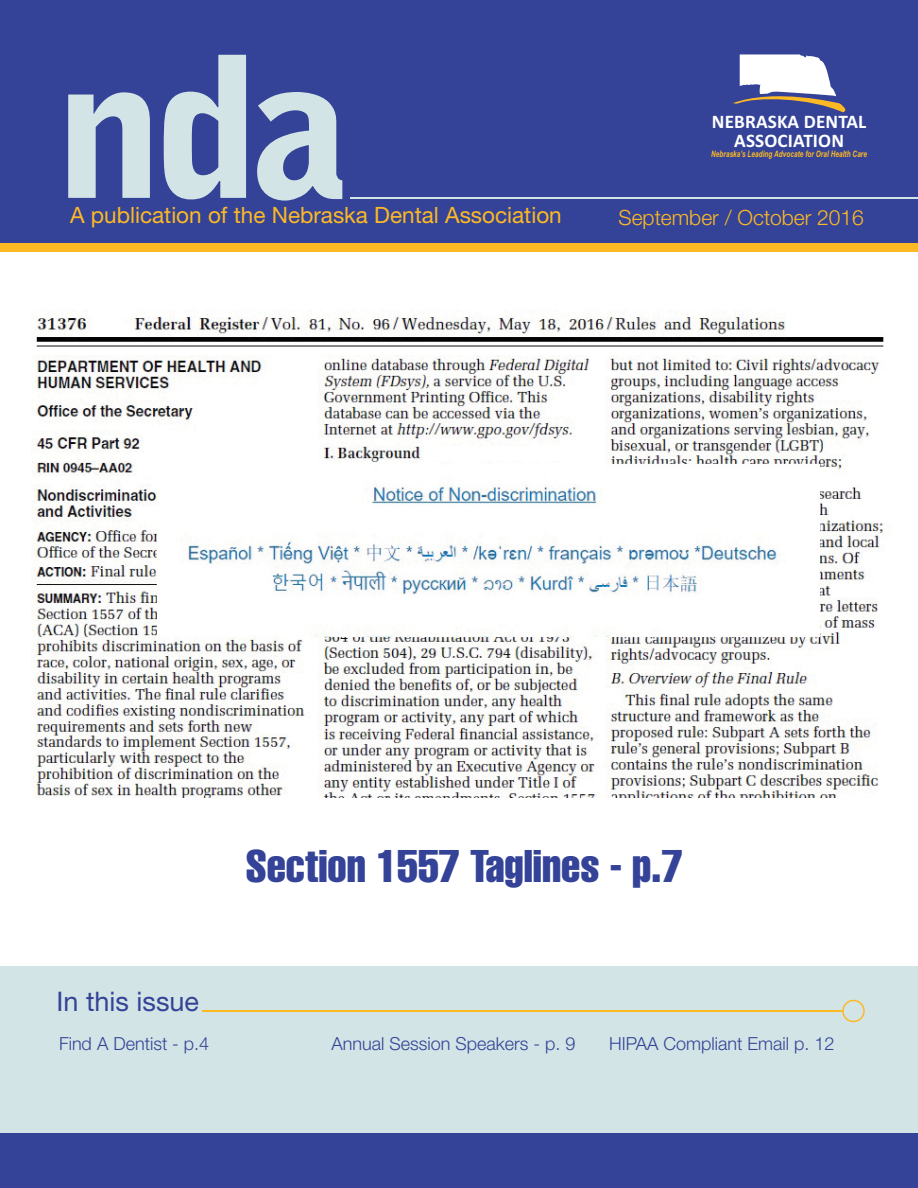
<style>
.page{position:relative;width:918px;height:1188px;background:#fff}
.page>*{position:absolute;margin:0;border:0;box-sizing:border-box;transform-origin:0 0}
.t1{font:900 195px "Bell Gothic";color:#d2e4e5}
.t2{font:extra-condensed 45px "Helvetica";color:#344398}
.t3{font:27px "Helvetica Neue LT Std";color:#344398}
.t4{font:22.5px "Helvetica Neue LT Std";color:#fdb924}
.t5{font:300 21px "Helvetica Neue LT Std";color:#fdb924}
.t6{font:700 19.2px/19.2px "Calibri";letter-spacing:.005em;color:#fff;text-align:center}
.t7{font:300 18px "Helvetica Neue LT Std";color:#344398}
.t8{font:italic 700 8.85px "Arial Narrow";letter-spacing:.005em;color:#fdb924;scale:.88 1}
</style>
<div class="page">
<div style="left:0;top:0;width:918px;height:243px;background:#344398"></div>
<div style="left:0;top:966px;width:918px;height:222px;background:#d2e4e5"></div>
<div style="left:0;top:1134px;width:918px;height:54px;background:#344398"></div>
<hr style="left:350px;top:197px;width:568px;height:2px;background:#d2e4e5">
<hr style="left:202px;top:1010px;width:660px;height:2px;background:#fdb924">
<svg style="left:842px;top:1000px;width:23px;height:22px"></svg>
<div style="left:0;top:243px;width:918px;height:9px;background:#fdb924"></div>
<svg style="left:732px;top:54px;width:114px;height:58px"></svg>
<img style="left:31px;top:310px;width:853px;height:487px">
<h1 class="t1" style="left:55px;top:14px;width:296px">nda</h1>
<p class="t4" style="left:70px;top:202px;width:493px">A publication of the Nebraska Dental Association</p>
<p class="t6" style="left:712px;top:111px;width:156px">NEBRASKA DENTAL<br>ASSOCIATION</p>
<p class="t8" style="left:711px;top:148px;width:179px">Nebraska’s Leading Advocate for Oral Health Care</p>
<p class="t5" style="left:619px;top:204px;width:247px">September / October 2016</p>
<h3 class="t3" style="left:57px;top:985px;width:144px">In this issue</h3>
<h2 class="t2" style="left:246px;top:838px;width:438px">Section 1557 Taglines - p.7</h2>
<p class="t7" style="left:59px;top:1032px;width:152px">Find A Dentist - p.4</p>
<p class="t7" style="left:332px;top:1032px;width:246px">Annual Session Speakers - p. 9</p>
<p class="t7" style="left:609px;top:1032px;width:227px">HIPAA Compliant Email p. 12</p>
</div>
